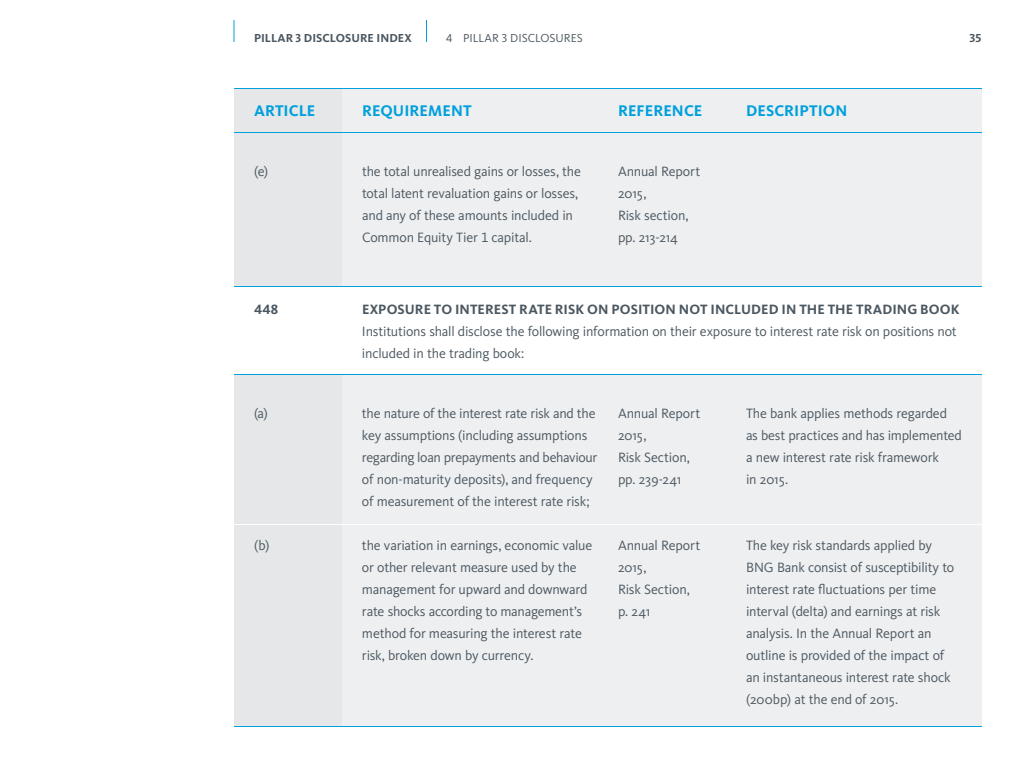
<style>
.page{position:relative;width:1024px;height:768px;background:#fff}
.page>*{position:absolute;margin:0;border:0;box-sizing:border-box;transform-origin:0 0}
.t1{font:700 16px "Kievit OT";letter-spacing:.005em;color:#00a0dd}
.t2{font:14px/22px "Kievit OT";letter-spacing:-.015em;color:#4b5760}
.t3{font:700 14px "Kievit OT";letter-spacing:.005em;color:#4b5760}
.t4{font:700 12px "Kievit OT";letter-spacing:.005em;color:#4b5760}
.t5{font:12px "Kievit OT";color:#4b5760}
</style>
<div class="page">
<svg style="left:234px;top:20px;width:1px;height:22px"></svg>
<svg style="left:426px;top:20px;width:1px;height:22px"></svg>
<div style="left:234px;top:88px;width:108px;height:638px;background:#e5e7e8"></div>
<div style="left:342px;top:88px;width:640px;height:638px;background:#eeeff0"></div>
<hr style="left:234px;top:132px;width:748px;height:1px;background:#00a0dd">
<hr style="left:234px;top:726px;width:748px;height:1px;background:#00a0dd">
<hr style="left:234px;top:524px;width:748px;height:1px;background:#fff">
<hr style="left:234px;top:88px;width:748px;height:1px;background:#00a0dd">
<div style="left:232px;top:286px;width:752px;height:88px;background:#fff"></div>
<hr style="left:234px;top:286px;width:748px;height:1px;background:#00a0dd">
<hr style="left:234px;top:374px;width:748px;height:1px;background:#00a0dd">
<p class="t4" style="left:254px;top:31px;width:159px">PILLAR 3 DISCLOSURE INDEX</p>
<p class="t5" style="left:446px;top:31px;width:138px">4 PILLAR 3 DISCLOSURES</p>
<p class="t4" style="left:969px;top:31px;width:14px">35</p>
<p class="t1" style="left:254px;top:101px;width:63px">ARTICLE</p>
<p class="t1" style="left:362px;top:101px;width:111px">REQUIREMENT</p>
<p class="t1" style="left:618px;top:101px;width:86px">REFERENCE</p>
<p class="t1" style="left:746px;top:101px;width:103px">DESCRIPTION</p>
<p class="t2" style="left:254px;top:160px;width:16px">(e)</p>
<p class="t2" style="left:362px;top:161px;width:221px">the total unrealised gains or losses, the total latent revaluation gains or losses, and any of these amounts included in Common Equity Tier 1 capital.</p>
<p class="t2" style="left:618px;top:161px;width:84px">Annual Report<br>2015,<br>Risk section, pp. 213-214</p>
<p class="t3" style="left:254px;top:301px;width:26px">448</p>
<p class="t3" style="left:362px;top:301px;width:599px">EXPOSURE TO INTEREST RATE RISK ON POSITION NOT INCLUDED IN THE THE TRADING BOOK</p>
<p class="t2" style="left:362px;top:321px;width:596px">Institutions shall disclose the following information on their exposure to interest rate risk on positions not included in the trading book:</p>
<p class="t2" style="left:254px;top:402px;width:15px">(a)</p>
<p class="t2" style="left:254px;top:534px;width:17px">(b)</p>
<p class="t2" style="left:362px;top:403px;width:237px">the nature of the interest rate risk and the key assumptions (including assumptions regarding loan prepayments and behaviour of non-maturity deposits), and frequency of measurement of the interest rate risk;</p>
<p class="t2" style="left:362px;top:534px;width:232px">the variation in earnings, economic value or other relevant measure used by the management for upward and downward rate shocks according to management’s method for measuring the interest rate risk, broken down by currency.</p>
<p class="t2" style="left:618px;top:402px;width:84px">Annual Report<br>2015,<br>Risk Section, pp. 239-241</p>
<p class="t2" style="left:618px;top:534px;width:84px">Annual Report<br>2015,<br>Risk Section, p. 241</p>
<p class="t2" style="left:746px;top:402px;width:217px">The bank applies methods regarded as best practices and has implemented a new interest rate risk framework<br>in 2015.</p>
<p class="t2" style="left:746px;top:534px;width:210px">The key risk standards applied by BNG Bank consist of susceptibility to interest rate fluctuations per time interval (delta) and earnings at risk analysis. In the Annual Report an outline is provided of the impact of an instantaneous interest rate shock (200bp) at the end of 2015.</p>
</div>
